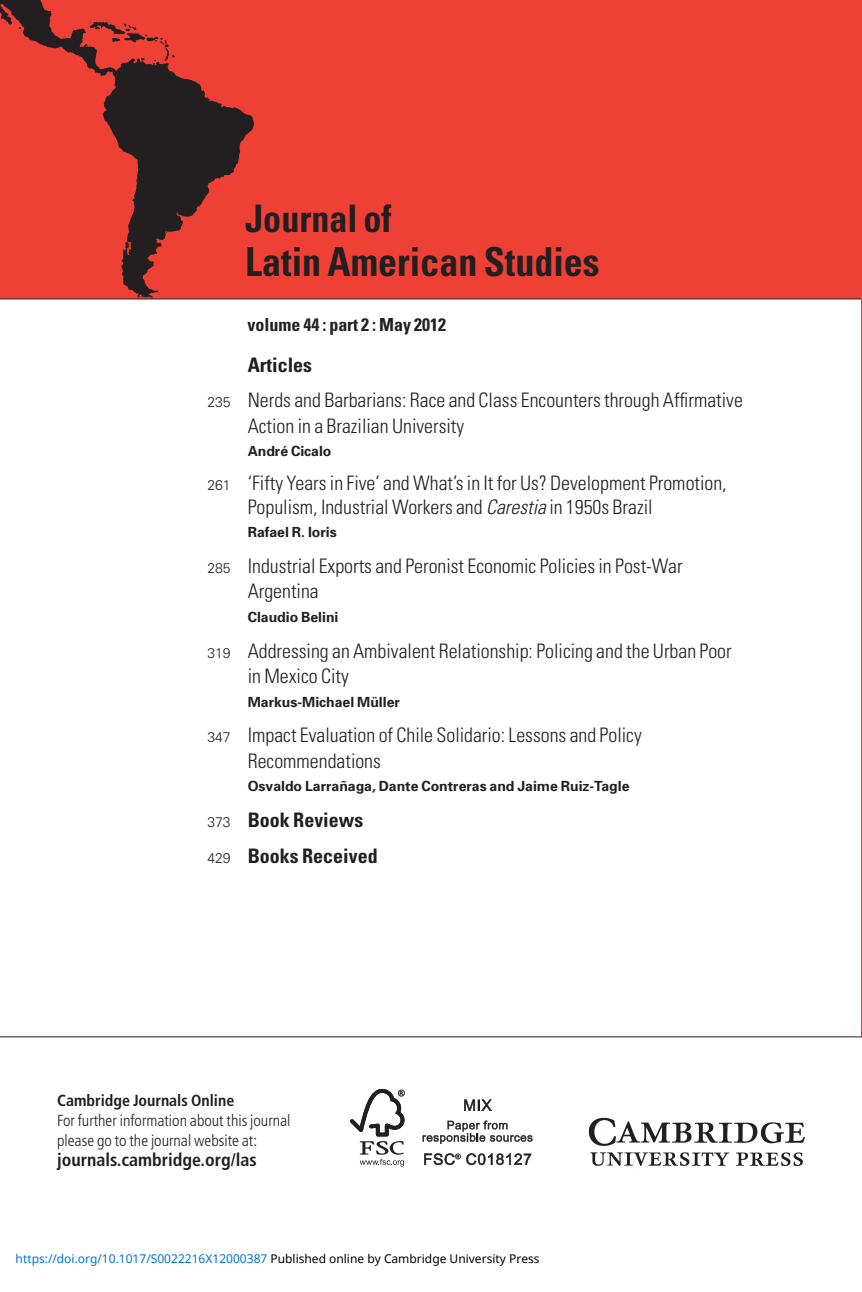
<style>
.page{position:relative;width:862px;height:1292px;background:#fff}
.page>*{position:absolute;margin:0;border:0;box-sizing:border-box;transform-origin:0 0}
.t1{font:700 condensed 40px "Univers";color:#231f20;scale:.95 1}
.t2{font:700 condensed 38px "Univers";color:#231f20;scale:.95 1}
.t3{font:300 condensed 20px/25.6px "Univers";color:#231f20}
.t4{font:700 condensed 20px/35.8px "Univers";color:#231f20}
.t5{font:700 condensed 18px "Frutiger";color:#231f20}
.t6{font:700 condensed 18px "Univers";color:#231f20}
.t7{font:300 condensed 16px/20px "Frutiger";color:#231f20}
.t8{font:700 condensed 16px "Frutiger";color:#231f20}
.t9{font:700 14px "Univers";color:#231f20}
.t10{font:12px "Noto Sans";color:#0172cf}
.s1{font-weight:700}
.s2{font-stretch:normal;font-size:14px}
.s3{font-style:italic}
.s4{font-weight:300;font-stretch:normal;font-size:14px}
.s5{color:#000}
</style>
<div class="page">
<div style="left:0;top:0;width:862px;height:299px;background:#ef4035"></div>
<img style="left:0;top:0;width:316px;height:299px">
<hr style="left:0;top:299px;width:862px;height:1px;background:#231f20">
<hr style="left:861px;top:0;width:1px;height:1037px;background:#ef4035">
<hr style="left:0;top:1037px;width:862px;height:1px;background:#231f20">
<img style="left:588px;top:1117px;width:217px;height:56px">
<svg style="left:350px;top:1089px;width:55px;height:78px"></svg>
<svg style="left:464px;top:1099px;width:28px;height:12px"></svg>
<svg style="left:423px;top:1121px;width:110px;height:23px"></svg>
<svg style="left:424px;top:1153px;width:107px;height:12px"></svg>
<h2 class="t2" style="left:245px;top:204px;width:156px">Journal of</h2>
<h1 class="t1" style="left:245px;top:248px;width:375px">Latin American Studies</h1>
<p class="t6" style="left:247px;top:318px;width:200px">volume 44 : part 2 : May 2012</p>
<p class="t3" style="left:207px;top:349px;width:537px;line-height:35.8px;text-indent:40px"><span class="s1">Articles<br></span><span class="s2">235</span> Nerds and Barbarians: Race and Class Encounters through Affirmative</p>
<p class="t3" style="left:248px;top:415px;width:218px">Action in a Brazilian University</p>
<p class="t9" style="left:248px;top:446px;width:85px">André Cicalo</p>
<p class="t3" style="left:248px;top:473px;width:481px;line-height:23.6px;text-indent:-40px"><span class="s2">261</span> ‘Fifty Years in Five’ and What’s in It for Us? Development Promotion,<br>Populism, Industrial Workers and <span class="s3">Carestia</span>in 1950s Brazil</p>
<p class="t9" style="left:248px;top:527px;width:91px">Rafael R. Ioris</p>
<p class="t3" style="left:248px;top:555px;width:436px;text-indent:-40px"><span class="s2">285</span> Industrial Exports and Peronist Economic Policies in Post-War<br>Argentina</p>
<p class="t9" style="left:248px;top:612px;width:92px">Claudio Belini</p>
<p class="t3" style="left:248px;top:640px;width:486px;text-indent:-40px"><span class="s2">319</span> Addressing an Ambivalent Relationship: Policing and the Urban Poor in Mexico City</p>
<p class="t9" style="left:248px;top:696px;width:154px">Markus-Michael Müller</p>
<p class="t3" style="left:248px;top:724px;width:396px;text-indent:-40px"><span class="s2">347</span> Impact Evaluation of Chile Solidario: Lessons and Policy<br>Recommendations</p>
<p class="t9" style="left:248px;top:781px;width:383px">Osvaldo Larrañaga, Dante Contreras and Jaime Ruiz-Tagle</p>
<p class="t4" style="left:207px;top:804px;width:172px"><span class="s4">373</span> Book Reviews<br><span class="s4">429</span> Books Received</p>
<p class="t8" style="left:57px;top:1094px;width:179px">Cambridge Journals Online</p>
<p class="t7" style="left:57px;top:1111px;width:235px">For further information about this journal please go to the journal website at:</p>
<p class="t5" style="left:57px;top:1152px;width:201px">journals.cambridge.org/las</p>
<p class="t10" style="left:16px;top:1251px;width:526px">https://doi.org/10.1017/S0022216X12000387 <span class="s5">Published online by Cambridge University Press</span></p>
</div>
